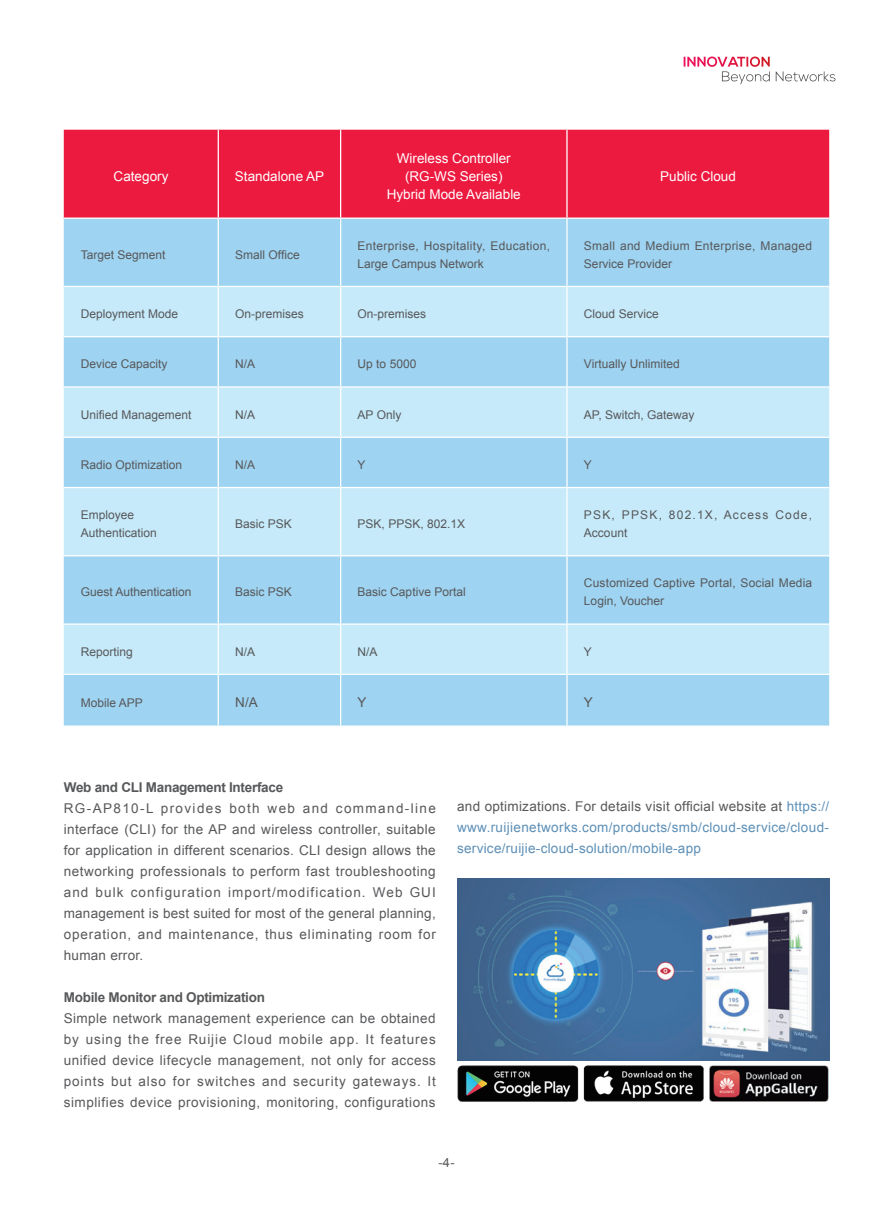
<style>
.page{position:relative;width:893px;height:1212px;background:#fff}
.page>*{position:absolute;margin:0;border:0;box-sizing:border-box;transform-origin:0 0}
.t1{font:13.5px/21px "Arial";letter-spacing:.04em;color:#57585a;text-align:justify}
.t2{font:13.5px/21px "Arial";letter-spacing:.02em;color:#5c8fb7;text-align:justify}
.t3{font:13.5px/18px "Arial";color:#fff;text-align:center}
.t4{font:700 13.5px "Arial";letter-spacing:-.02em;color:#57585a}
.t5{font:12.75px "Arial";color:#57585a}
.t6{font:12px/18px "Arial";color:#57585a}
.t7{font:12px/18px "Arial";letter-spacing:.025em;color:#57585a}
.t8{font:12px/18px "Arial";letter-spacing:.1em;color:#57585a}
.s1{color:#57585a}
</style>
<div class="page">
<svg style="left:684px;top:57px;width:86px;height:27px"></svg>
<svg style="left:776px;top:71px;width:59px;height:10px"></svg>
<div style="left:64px;top:130px;width:765px;height:87px;background:#ed1a40"></div>
<div style="left:64px;top:219px;width:765px;height:506px;background:#9ed3f1"></div>
<svg style="left:64px;top:287px;width:765px;height:387px;background:#b5e0f6"></svg>
<hr style="left:218px;top:130px;width:1px;height:87px;background:#fff">
<hr style="left:340px;top:130px;width:1px;height:87px;background:#fff">
<hr style="left:566px;top:130px;width:2px;height:87px;background:#fff">
<hr style="left:218px;top:219px;width:1px;height:67px;background:#fff">
<hr style="left:340px;top:219px;width:1px;height:67px;background:#fff">
<hr style="left:566px;top:219px;width:2px;height:67px;background:#fff">
<hr style="left:64px;top:286px;width:154px;height:1px;background:#fff">
<hr style="left:218px;top:286px;width:123px;height:1px;background:#fff">
<hr style="left:218px;top:287px;width:1px;height:49px;background:#fff">
<hr style="left:341px;top:286px;width:226px;height:1px;background:#fff">
<hr style="left:340px;top:287px;width:1px;height:49px;background:#fff">
<hr style="left:567px;top:286px;width:262px;height:1px;background:#fff">
<hr style="left:566px;top:287px;width:2px;height:49px;background:#fff">
<hr style="left:64px;top:336px;width:154px;height:1px;background:#fff">
<hr style="left:218px;top:336px;width:123px;height:1px;background:#fff">
<hr style="left:218px;top:337px;width:1px;height:49px;background:#fff">
<hr style="left:341px;top:336px;width:226px;height:1px;background:#fff">
<hr style="left:340px;top:337px;width:1px;height:49px;background:#fff">
<hr style="left:567px;top:336px;width:262px;height:1px;background:#fff">
<hr style="left:566px;top:337px;width:2px;height:49px;background:#fff">
<hr style="left:64px;top:386px;width:154px;height:2px;background:#fff">
<hr style="left:218px;top:386px;width:123px;height:2px;background:#fff">
<hr style="left:218px;top:388px;width:1px;height:49px;background:#fff">
<hr style="left:341px;top:386px;width:226px;height:2px;background:#fff">
<hr style="left:340px;top:388px;width:1px;height:49px;background:#fff">
<hr style="left:567px;top:386px;width:262px;height:2px;background:#fff">
<hr style="left:566px;top:388px;width:2px;height:49px;background:#fff">
<hr style="left:64px;top:437px;width:154px;height:1px;background:#fff">
<hr style="left:218px;top:437px;width:123px;height:1px;background:#fff">
<hr style="left:218px;top:438px;width:1px;height:49px;background:#fff">
<hr style="left:341px;top:437px;width:226px;height:1px;background:#fff">
<hr style="left:340px;top:438px;width:1px;height:49px;background:#fff">
<hr style="left:567px;top:437px;width:262px;height:1px;background:#fff">
<hr style="left:566px;top:438px;width:2px;height:49px;background:#fff">
<hr style="left:64px;top:487px;width:154px;height:1px;background:#fff">
<hr style="left:218px;top:487px;width:123px;height:1px;background:#fff">
<hr style="left:218px;top:488px;width:1px;height:67px;background:#fff">
<hr style="left:341px;top:487px;width:226px;height:1px;background:#fff">
<hr style="left:340px;top:488px;width:1px;height:67px;background:#fff">
<hr style="left:567px;top:487px;width:262px;height:1px;background:#fff">
<hr style="left:566px;top:488px;width:2px;height:67px;background:#fff">
<hr style="left:64px;top:555px;width:154px;height:1px;background:#fff">
<hr style="left:218px;top:555px;width:123px;height:1px;background:#fff">
<hr style="left:218px;top:556px;width:1px;height:67px;background:#fff">
<hr style="left:341px;top:555px;width:226px;height:1px;background:#fff">
<hr style="left:340px;top:556px;width:1px;height:67px;background:#fff">
<hr style="left:567px;top:555px;width:262px;height:1px;background:#fff">
<hr style="left:566px;top:556px;width:2px;height:67px;background:#fff">
<hr style="left:64px;top:623px;width:154px;height:2px;background:#fff">
<hr style="left:218px;top:623px;width:123px;height:2px;background:#fff">
<hr style="left:218px;top:625px;width:1px;height:49px;background:#fff">
<hr style="left:341px;top:623px;width:226px;height:2px;background:#fff">
<hr style="left:340px;top:625px;width:1px;height:49px;background:#fff">
<hr style="left:567px;top:623px;width:262px;height:2px;background:#fff">
<hr style="left:566px;top:625px;width:2px;height:49px;background:#fff">
<hr style="left:64px;top:674px;width:154px;height:1px;background:#fff">
<hr style="left:218px;top:674px;width:123px;height:1px;background:#fff">
<hr style="left:218px;top:675px;width:1px;height:50px;background:#fff">
<hr style="left:341px;top:674px;width:226px;height:1px;background:#fff">
<hr style="left:340px;top:675px;width:1px;height:50px;background:#fff">
<hr style="left:567px;top:674px;width:262px;height:1px;background:#fff">
<hr style="left:566px;top:675px;width:2px;height:50px;background:#fff">
<img style="left:457px;top:879px;width:372px;height:182px">
<img style="left:457px;top:1065px;width:122px;height:36px">
<img style="left:583px;top:1065px;width:121px;height:36px">
<img style="left:709px;top:1065px;width:120px;height:36px">
<p class="t3" style="left:114px;top:167px;width:56px">Category</p>
<p class="t3" style="left:235px;top:167px;width:91px">Standalone AP</p>
<p class="t3" style="left:387px;top:149px;width:136px">Wireless Controller (RG-WS Series)<br>Hybrid Mode Available</p>
<p class="t3" style="left:660px;top:167px;width:77px">Public Cloud</p>
<p class="t6" style="left:81px;top:246px;width:86px">Target Segment</p>
<p class="t6" style="left:235px;top:246px;width:66px">Small Office</p>
<p class="t7" style="left:358px;top:237px;width:194px">Enterprise, Hospitality, Education,<br>Large Campus Network</p>
<p class="t7" style="left:584px;top:237px;width:230px">Small and Medium Enterprise, Managed<br>Service Provider</p>
<p class="t6" style="left:81px;top:305px;width:99px">Deployment Mode</p>
<p class="t6" style="left:235px;top:305px;width:70px">On-premises</p>
<p class="t6" style="left:358px;top:305px;width:70px">On-premises</p>
<p class="t6" style="left:584px;top:305px;width:76px">Cloud Service</p>
<p class="t6" style="left:81px;top:355px;width:88px">Device Capacity</p>
<p class="t6" style="left:235px;top:355px;width:22px">N/A</p>
<p class="t6" style="left:358px;top:355px;width:60px">Up to 5000</p>
<p class="t6" style="left:584px;top:355px;width:97px">Virtually Unlimited</p>
<p class="t6" style="left:81px;top:405px;width:112px">Unified Management</p>
<p class="t6" style="left:235px;top:405px;width:22px">N/A</p>
<p class="t6" style="left:358px;top:405px;width:45px">AP Only</p>
<p class="t6" style="left:584px;top:405px;width:112px">AP, Switch, Gateway</p>
<p class="t6" style="left:81px;top:456px;width:103px">Radio Optimization</p>
<p class="t6" style="left:235px;top:456px;width:22px">N/A</p>
<p class="t6" style="left:358px;top:456px;width:10px">Y</p>
<p class="t6" style="left:584px;top:456px;width:10px">Y</p>
<p class="t6" style="left:81px;top:506px;width:78px">Employee<br>Authentication</p>
<p class="t6" style="left:235px;top:515px;width:58px">Basic PSK</p>
<p class="t6" style="left:358px;top:515px;width:109px">PSK, PPSK, 802.1X</p>
<p class="t8" style="left:584px;top:506px;width:230px">PSK, PPSK, 802.1X, Access Code,<br>Account</p>
<p class="t6" style="left:81px;top:583px;width:112px">Guest Authentication</p>
<p class="t6" style="left:235px;top:583px;width:58px">Basic PSK</p>
<p class="t6" style="left:358px;top:583px;width:110px">Basic Captive Portal</p>
<p class="t6" style="left:584px;top:574px;width:230px">Customized Captive Portal, Social Media<br>Login, Voucher</p>
<p class="t6" style="left:81px;top:642px;width:54px">Reporting</p>
<p class="t6" style="left:235px;top:642px;width:22px">N/A</p>
<p class="t6" style="left:358px;top:642px;width:22px">N/A</p>
<p class="t6" style="left:584px;top:642px;width:10px">Y</p>
<p class="t6" style="left:81px;top:693px;width:64px">Mobile APP</p>
<p class="t1" style="left:235px;top:692px;width:24px">N/A</p>
<p class="t1" style="left:358px;top:692px;width:11px">Y</p>
<p class="t1" style="left:584px;top:692px;width:11px">Y</p>
<p class="t4" style="left:64px;top:778px;width:221px">Web and CLI Management Interface</p>
<p class="t1" style="left:64px;top:798px;width:374px">RG-AP810-L provides both web and command-line interface (CLI) for the AP and wireless controller, suitable for application in different scenarios. CLI design allows the networking professionals to perform fast troubleshooting and bulk configuration import/modification. Web GUI management is best suited for most of the general planning, operation, and maintenance, thus eliminating room for human error.</p>
<p class="t4" style="left:64px;top:988px;width:203px">Mobile Monitor and Optimization</p>
<p class="t1" style="left:64px;top:1008px;width:374px">Simple network management experience can be obtained by using the free Ruijie Cloud mobile app. It features unified device lifecycle management, not only for access points but also for switches and security gateways. It simplifies device provisioning, monitoring, configurations</p>
<p class="t2" style="left:457px;top:796px;width:374px"><span class="s1">and optimizations. For details visit official website at</span> https:// www.ruijienetworks.com/products/smb/cloud-service/cloud&shy;service/ruijie-cloud-solution/mobile-app</p>
<p class="t5" style="left:438px;top:1154px;width:18px">-4-</p>
</div>
